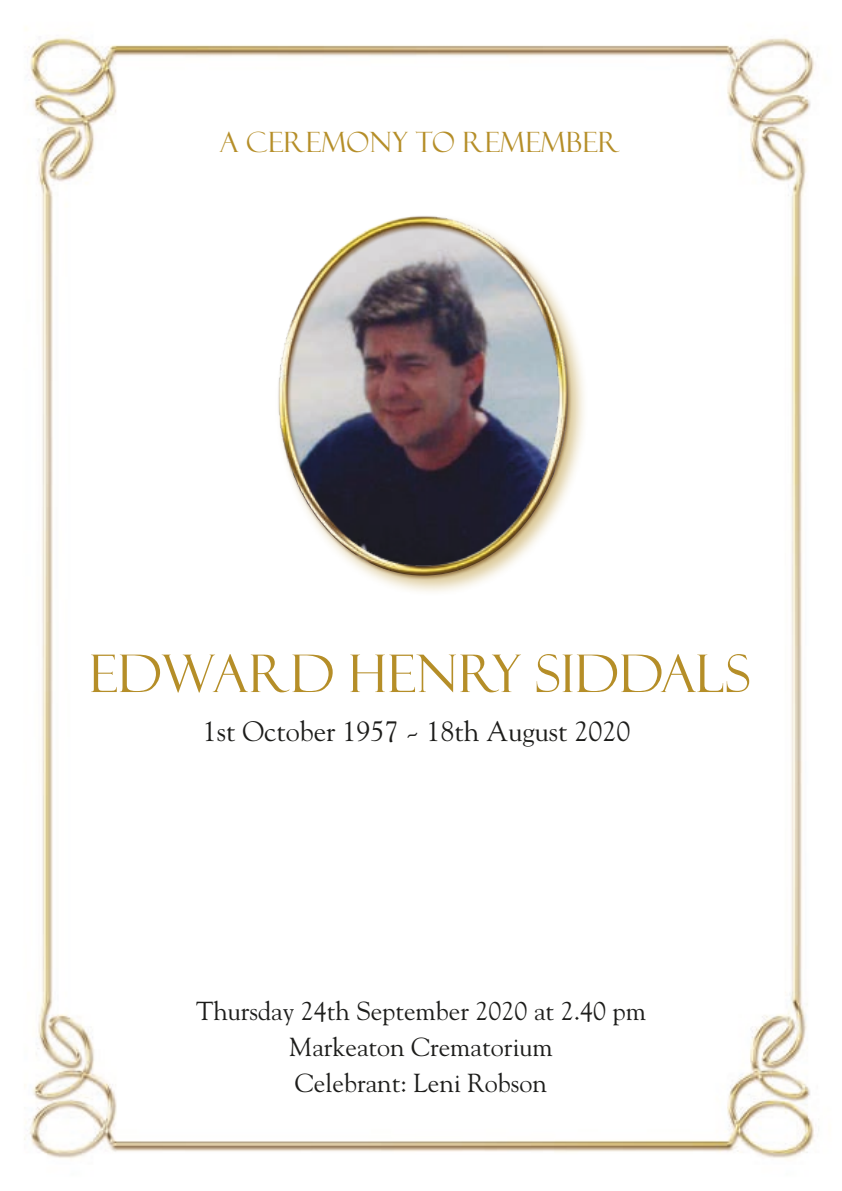
<style>
.page{position:relative;width:842px;height:1191px;background:#fff}
.page>*{position:absolute;margin:0;border:0;box-sizing:border-box;transform-origin:0 0}
.t1{font:52px "Felix Titling";letter-spacing:.01em;color:#b58e28}
.t2{font:28px "Goudy";color:#1d1d1b}
.t3{font:28px "Felix Titling";letter-spacing:.01em;color:#b58e28}
.t4{font:26px/36px "Goudy";color:#1d1d1b;text-align:center}
.s1{font-family:"Adobe Garamond Pro"}
</style>
<div class="page">
<img style="left:24px;top:28px;width:791px;height:1131px">
<div style="left:275px;top:214px;width:314px;height:383px;background:#b58e28;opacity:.5"></div>
<img style="left:272px;top:209px;width:303px;height:373px">
<p class="t3" style="left:219px;top:126px;width:402px">A CEREMONY TO REMEMBER</p>
<h1 class="t1" style="left:89px;top:644px;width:663px">EDWARD HENRY SIDDALS</h1>
<p class="t2" style="left:203px;top:713px;width:429px">1st October 1957 <span class="s1">~</span> 18th August 2020</p>
<p class="t4" style="left:196px;top:993px;width:451px">Thursday 24th September 2020 at 2.40 pm<br>Markeaton Crematorium<br>Celebrant: Leni Robson</p>
</div>
